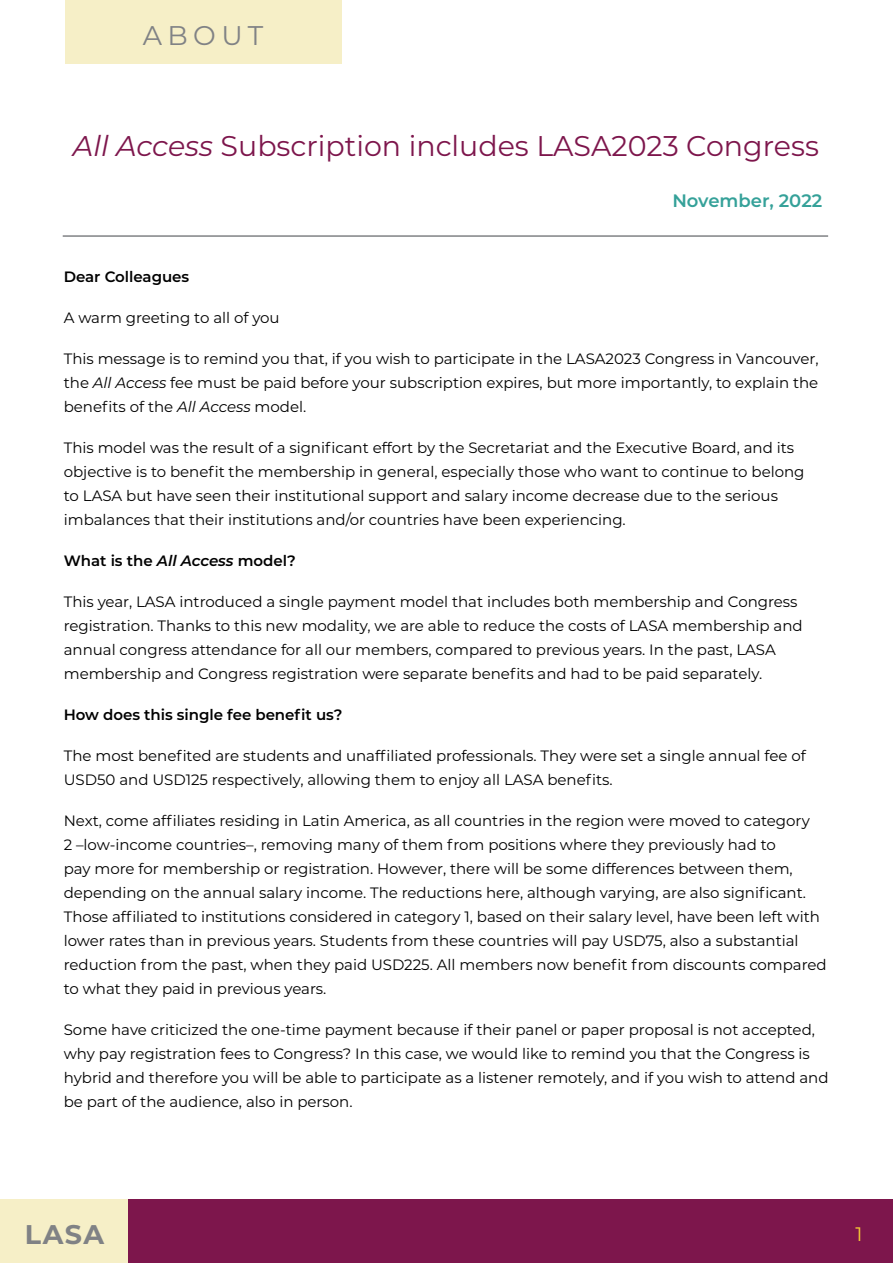
<style>
.page{position:relative;width:893px;height:1263px;background:#fff}
.page>*{position:absolute;margin:0;border:0;box-sizing:border-box;transform-origin:0 0}
.Titulares_guinda{font:28.5px "Montserrat";color:#7d164c}
.t1{font:27px "Montserrat";letter-spacing:.2em;color:#808285}
.t2{font:700 27px "Montserrat";color:#808285}
.t3{font:19.5px "Montserrat";color:#f8ce34}
.Titulares_guinda-2{font:600 18px "Montserrat";color:#35a199}
.t4{font:15px/24px "Montserrat";color:#000}
.t5{font:600 15px "Montserrat";color:#000}
.s1{font-style:italic}
</style>
<div class="page">
<div style="left:65px;top:0;width:276px;height:64px;background:#f6efc7"></div>
<div style="left:0;top:1199px;width:129px;height:64px;background:#f6efc7"></div>
<div style="left:129px;top:1199px;width:764px;height:64px;background:#7d164c"></div>
<hr style="left:63px;top:235px;width:765px;height:2px;background:#808285">
<h2 class="t1" style="left:143px;top:17px;width:122px">ABOUT</h2>
<p class="Titulares_guinda" style="left:73px;top:126px;width:747px"><span class="s1">All Access</span> Subscription includes LASA2023 Congress</p>
<p class="Titulares_guinda-2" style="left:672px;top:187px;width:151px">November, 2022</p>
<p class="t5" style="left:64px;top:266px;width:127px">Dear Colleagues</p>
<p class="t4" style="left:64px;top:305px;width:217px">A warm greeting to all of you</p>
<p class="t4" style="left:64px;top:346px;width:756px;text-align:justify">This message is to remind you that, if you wish to participate in the LASA2023 Congress in Vancouver, the <span class="s1">All Access</span> fee must be paid before your subscription expires, but more importantly, to explain the benefits of the <span class="s1">All Access</span> model.</p>
<p class="t4" style="left:64px;top:435px;width:742px">This model was the result of a significant effort by the Secretariat and the Executive Board, and its objective is to benefit the membership in general, especially those who want to continue to belong to LASA but have seen their institutional support and salary income decrease due to the serious imbalances that their institutions and/or countries have been experiencing.</p>
<p class="t5" style="left:64px;top:550px;width:234px">What is the <span class="s1">All Access</span> model?</p>
<p class="t4" style="left:64px;top:589px;width:740px">This year, LASA introduced a single payment model that includes both membership and Congress registration. Thanks to this new modality, we are able to reduce the costs of LASA membership and annual congress attendance for all our members, compared to previous years. In the past, LASA membership and Congress registration were separate benefits and had to be paid separately.</p>
<p class="t5" style="left:64px;top:704px;width:280px">How does this single fee benefit us?</p>
<p class="t4" style="left:64px;top:743px;width:744px">The most benefited are students and unaffiliated professionals. They were set a single annual fee of<br>USD50 and USD125 respectively, allowing them to enjoy all LASA benefits.</p>
<p class="t4" style="left:64px;top:808px;width:764px">Next, come affiliates residing in Latin America, as all countries in the region were moved to category<br>2 –low-income countries–, removing many of them from positions where they previously had to<br>pay more for membership or registration. However, there will be some differences between them, depending on the annual salary income. The reductions here, although varying, are also significant.<br>Those affiliated to institutions considered in category 1, based on their salary level, have been left with lower rates than in previous years. Students from these countries will pay USD75, also a substantial reduction from the past, when they paid USD225. All members now benefit from discounts compared to what they paid in previous years.</p>
<p class="t4" style="left:64px;top:1017px;width:766px">Some have criticized the one-time payment because if their panel or paper proposal is not accepted, why pay registration fees to Congress? In this case, we would like to remind you that the Congress is hybrid and therefore you will be able to participate as a listener remotely, and if you wish to attend and be part of the audience, also in person.</p>
<h2 class="t2" style="left:25px;top:1215px;width:81px">LASA</h2>
<h3 class="t3" style="left:855px;top:1220px;width:9px">1</h3>
</div>
